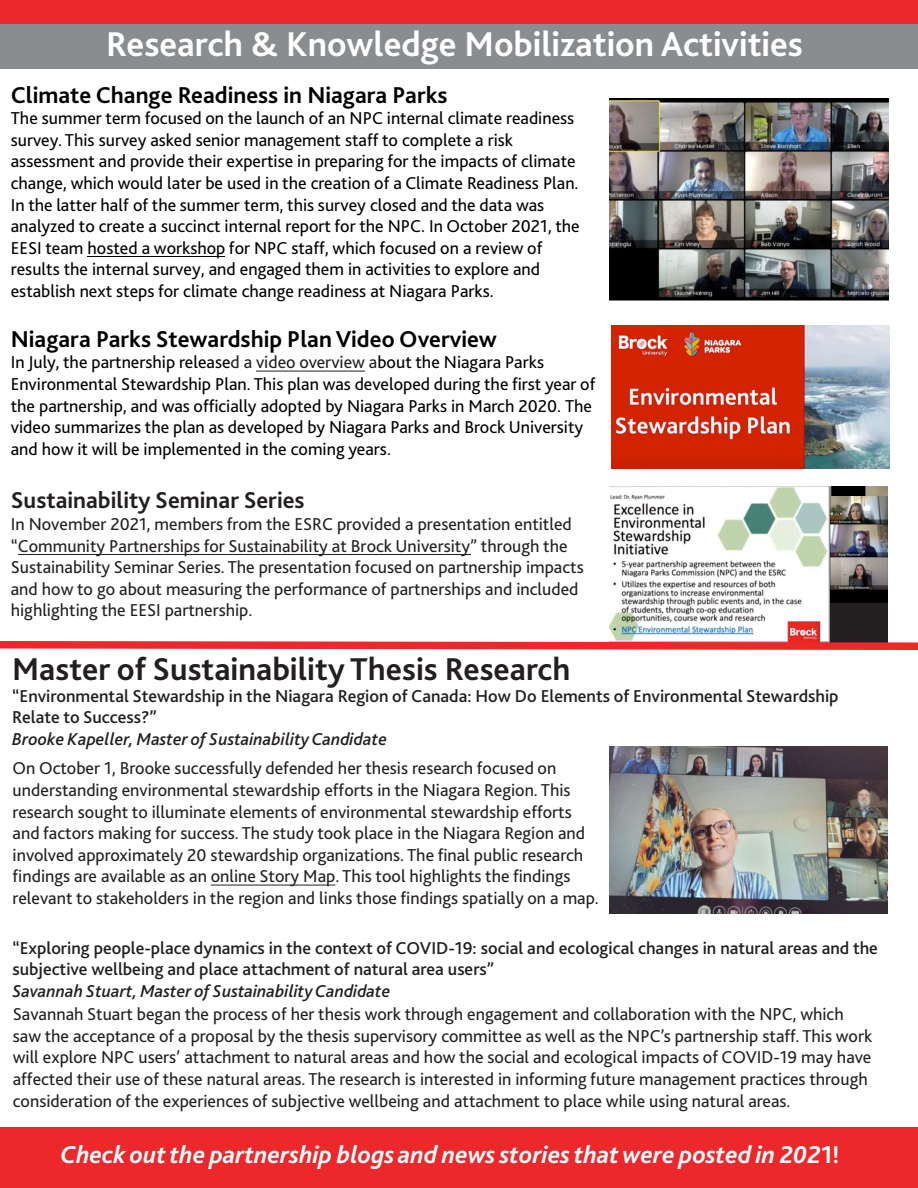
<style>
.page{position:relative;width:918px;height:1188px;background:#fff}
.page>*{position:absolute;margin:0;border:0;box-sizing:border-box;transform-origin:0 0}
.t1{font:700 36px "Bliss 2";color:#fff}
.t2{font:700 33px "Bliss 2";color:#231f20}
.t3{font:italic 700 25.5px "Bliss 2";color:#fff}
.t4{font:700 24px "Bliss 2";color:#000}
.t5{font:700 24px "Bliss 2";color:#231f20}
.t6{font:18px/21.6px "Bliss 2";color:#231f20}
.t7{font:18px/21.6px "Bliss 2";color:#000}
.t8{font:500 18px/21.6px "Bliss 2";color:#231f20}
.t9{font:italic 500 18px "Bliss 2";color:#231f20}
.s1{color:#231f20}
.s2{font-style:normal}
</style>
<div class="page">
<div style="left:0;top:23px;width:918px;height:46px;background:#8a8d8f"></div>
<div style="left:0;top:0;width:918px;height:24px;background:#ed282b"></div>
<hr style="left:211px;top:885px;width:124px;height:1px;background:#231f20">
<div style="left:0;top:1128px;width:918px;height:60px;background:#ed282b"></div>
<img style="left:609px;top:99px;width:279px;height:201px">
<img style="left:611px;top:325px;width:279px;height:143px">
<img style="left:609px;top:487px;width:278px;height:150px">
<img style="left:830px;top:496px;width:58px;height:107px">
<img style="left:609px;top:746px;width:278px;height:168px">
<div style="left:830px;top:603px;width:58px;height:43px;background:#231f20"></div>
<svg style="left:0;top:637px;width:918px;height:13px"></svg>
<hr style="left:88px;top:256px;width:137px;height:1px;background:#000">
<hr style="left:256px;top:371px;width:109px;height:1px;background:#231f20">
<hr style="left:18px;top:554px;width:452px;height:1px;background:#231f20">
<p class="t1" style="left:106px;top:22px;width:698px">Research &amp; Knowledge Mobilization Activities</p>
<p class="t4" style="left:11px;top:80px;width:438px">Climate Change Readiness in Niagara Parks</p>
<p class="t7" style="left:11px;top:107px;width:570px">The summer term focused on the launch of an NPC internal climate readiness survey. This survey asked senior management staff to complete a risk assessment and provide their expertise in preparing for the impacts of climate change, which would later be used in the creation of a Climate Readiness Plan.<br>In the latter half of the summer term, this survey closed and the data was analyzed to create a succinct internal report for the NPC. In October 2021, the EESI team hosted a workshop for NPC staff, which focused on a review of results the internal survey, and engaged them in activities to explore and establish next steps for climate change readiness at Niagara Parks.</p>
<p class="t4" style="left:11px;top:324px;width:488px">Niagara Parks Stewardship Plan Video Overview</p>
<p class="t7" style="left:11px;top:351px;width:586px">In July, the partnership release<span class="s1">d a video overview a</span>bout the Niagara Parks Environmental Stewardship Plan. This plan was developed during the first year of the partnership, and was officially adopted by Niagara Parks in March 2020. The video summarizes the plan as developed by Niagara Parks and Brock University and how it will be implemented in the coming years.</p>
<p class="t5" style="left:11px;top:485px;width:295px">Sustainability Seminar Series</p>
<p class="t6" style="left:11px;top:513px;width:574px">In November 2021, members from the ESRC provided a presentation entitled “Community Partnerships for Sustainability at Brock University” through the Sustainability Seminar Series. The presentation focused on partnership impacts and how to go about measuring the performance of partnerships and included highlighting the EESI partnership.</p>
<p class="t2" style="left:12px;top:649px;width:560px">Master of Sustainability Thesis Research</p>
<p class="t8" style="left:12px;top:685px;width:828px">“Environmental Stewardship in the Niagara Region of Canada: How Do Elements of Environmental Stewardship<br>Relate to Success?”</p>
<p class="t9" style="left:12px;top:728px;width:376px">Brooke Kapeller, Master of Sustainability Candidate</p>
<p class="t6" style="left:13px;top:757px;width:588px">On October 1, Brooke successfully defended her thesis research focused on understanding environmental stewardship efforts in the Niagara Region. This research sought to illuminate elements of environmental stewardship efforts and factors making for success. The study took place in the Niagara Region and involved approximately 20 stewardship organizations. The final public research findings are available as an online Story Map. This tool highlights the findings relevant to stakeholders in the region and links those findings spatially on a map.</p>
<p class="t8" style="left:12px;top:936px;width:867px">“Exploring people-place dynamics in the context of COVID-19: social and ecological changes in natural areas and the subjective wellbeing and place attachment of natural area users”</p>
<p class="t9" style="left:12px;top:980px;width:380px">Savannah Stuart, Master of Sustainability Candidate</p>
<p class="t6" style="left:13px;top:1003px;width:861px">Savannah Stuart began the process of her thesis work through engagement and collaboration with the NPC, which saw the acceptance of a proposal by the thesis supervisory committee as well as the NPC’s partnership staff. This work will explore NPC users’ attachment to natural areas and how the social and ecological impacts of COVID-19 may have affected their use of these natural areas. The research is interested in informing future management practices through consideration of the experiences of subjective wellbeing and attachment to place while using natural areas.</p>
<p class="t3" style="left:60px;top:1138px;width:780px">Check out the partnership blogs and news stories that were posted in 202<span class="s2">1!</span></p>
</div>
